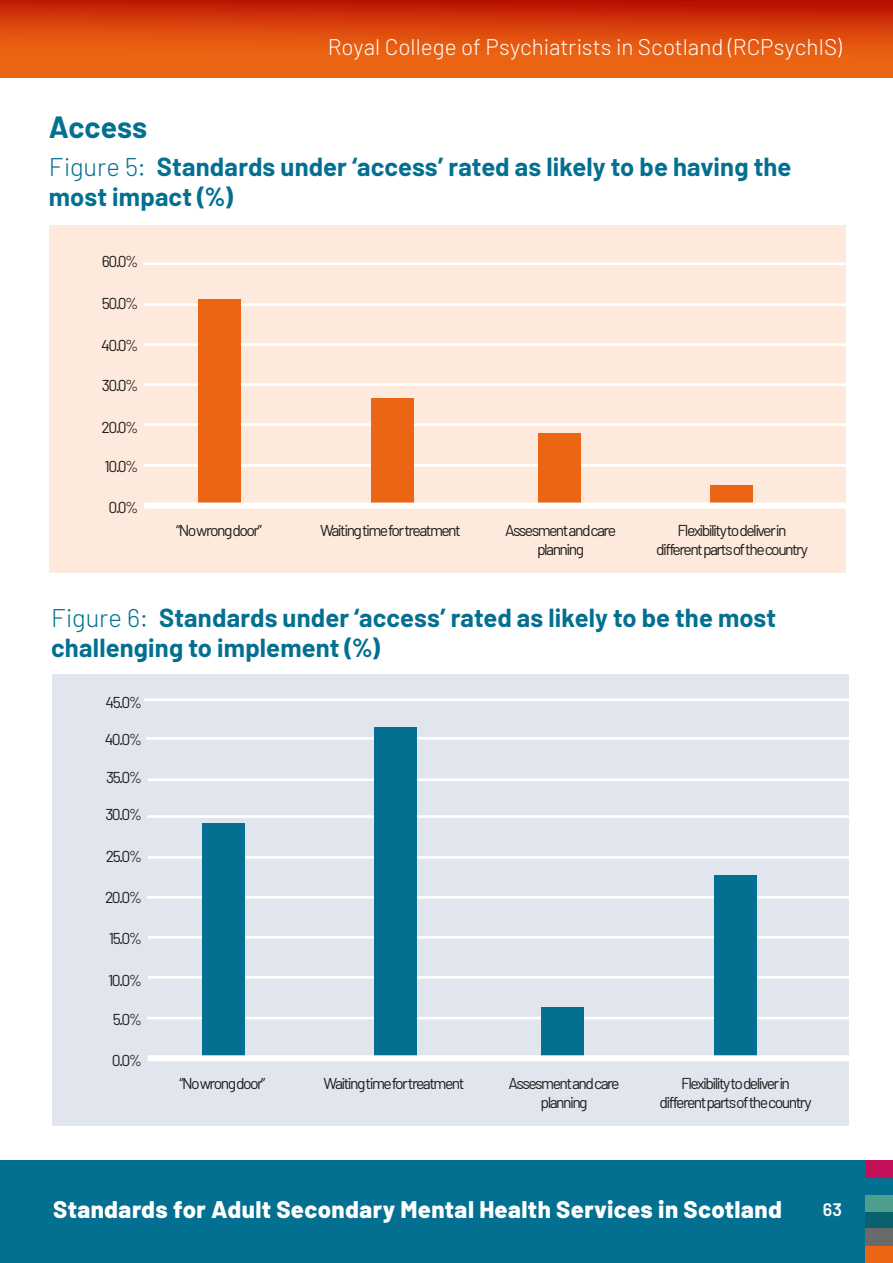
<style>
.page{position:relative;width:893px;height:1263px;background:#fff}
.page>*{position:absolute;margin:0;border:0;box-sizing:border-box;transform-origin:0 0}
.t1{font:700 30px "Barlow";color:#037091}
.t2{font:700 25.5px/30.6px "Barlow";letter-spacing:.005em;color:#037091}
.t3{font:800 24px "Barlow";letter-spacing:.015em;color:#fff}
.t4{font:300 22.5px "Barlow";color:#fff}
.t5{font:600 18px "Barlow";color:#fff}
.t6{font:15.75px/18.9px "Barlow";letter-spacing:-.1em;color:#1d1d1b;text-align:center}
.s1{font-weight:300}
</style>
<div class="page">
<div style="left:0;top:0;width:893px;height:77px;background:#ec6514"></div>
<div style="left:0;top:0;width:893px;height:63px;background:linear-gradient(to bottom,#bf1803,#f47216)"></div>
<div style="left:0;top:1160px;width:893px;height:103px;background:#037091"></div>
<div style="left:865px;top:1211px;width:28px;height:18px;background:#09616e"></div>
<div style="left:865px;top:1194px;width:28px;height:17px;background:#4f9e8d"></div>
<div style="left:865px;top:1229px;width:28px;height:17px;background:#6a6a6a"></div>
<div style="left:865px;top:1246px;width:28px;height:17px;background:#ec6514"></div>
<div style="left:865px;top:1177px;width:28px;height:18px;background:#037091"></div>
<div style="left:865px;top:1160px;width:28px;height:17px;background:#c40f5a"></div>
<div style="left:49px;top:225px;width:796px;height:348px;background:#fdeadc"></div>
<hr style="left:144px;top:464px;width:749px;height:3px;background:#fff">
<hr style="left:145px;top:423px;width:748px;height:3px;background:#fff">
<hr style="left:145px;top:383px;width:748px;height:3px;background:#fff">
<hr style="left:144px;top:343px;width:749px;height:3px;background:#fff">
<hr style="left:145px;top:303px;width:748px;height:3px;background:#fff">
<hr style="left:144px;top:262px;width:749px;height:3px;background:#fff">
<div style="left:199px;top:299px;width:42px;height:206px;background:#ec6514"></div>
<div style="left:371px;top:399px;width:42px;height:105px;background:#ec6514"></div>
<div style="left:538px;top:433px;width:42px;height:71px;background:#ec6514"></div>
<div style="left:711px;top:485px;width:42px;height:20px;background:#ec6514"></div>
<div style="left:144px;top:502px;width:749px;height:6px;background:#fff"></div>
<div style="left:52px;top:675px;width:797px;height:451px;background:#e1e6ee"></div>
<hr style="left:148px;top:778px;width:745px;height:3px;background:#fff">
<hr style="left:146px;top:737px;width:747px;height:3px;background:#fff">
<hr style="left:144px;top:698px;width:749px;height:3px;background:#fff">
<hr style="left:147px;top:1017px;width:746px;height:2px;background:#fff">
<hr style="left:148px;top:976px;width:745px;height:2px;background:#fff">
<hr style="left:148px;top:936px;width:745px;height:2px;background:#fff">
<hr style="left:147px;top:896px;width:746px;height:3px;background:#fff">
<hr style="left:148px;top:856px;width:745px;height:3px;background:#fff">
<hr style="left:147px;top:815px;width:746px;height:3px;background:#fff">
<div style="left:202px;top:823px;width:43px;height:235px;background:#037091"></div>
<div style="left:374px;top:727px;width:43px;height:330px;background:#037091"></div>
<div style="left:541px;top:1007px;width:43px;height:50px;background:#037091"></div>
<div style="left:714px;top:875px;width:43px;height:183px;background:#037091"></div>
<div style="left:148px;top:1055px;width:745px;height:6px;background:#fff"></div>
<h3 class="t4" style="left:328px;top:33px;width:515px">Royal College of Psychiatrists in Scotland (RCPsychIS)</h3>
<h1 class="t1" style="left:49px;top:105px;width:100px">Access</h1>
<h2 class="t2" style="left:49px;top:149px;width:744px"><span class="s1">Figure 5:</span> Standards under ‘access’ rated as likely to be having the most impact (%)</h2>
<p class="t6" style="left:102px;top:252px;width:38px">60.0%</p>
<p class="t6" style="left:102px;top:294px;width:38px">50.0%</p>
<p class="t6" style="left:101px;top:335px;width:39px">40.0%</p>
<p class="t6" style="left:102px;top:376px;width:38px">30.0%</p>
<p class="t6" style="left:102px;top:417px;width:39px">20.0%</p>
<p class="t6" style="left:105px;top:457px;width:36px">10.0%</p>
<p class="t6" style="left:108px;top:497px;width:32px">0.0%</p>
<p class="t6" style="left:176px;top:520px;width:87px">“No wrong door”</p>
<p class="t6" style="left:320px;top:520px;width:142px">Waiting time for treatment</p>
<p class="t6" style="left:505px;top:520px;width:113px">Assesment and care planning</p>
<p class="t6" style="left:656px;top:520px;width:154px">Flexibility to deliver in different parts of the country</p>
<h2 class="t2" style="left:51px;top:600px;width:727px"><span class="s1">Figure 6:</span> Standards under ‘access’ rated as likely to be the most challenging to implement (%)</h2>
<p class="t6" style="left:106px;top:692px;width:38px">45.0%</p>
<p class="t6" style="left:105px;top:729px;width:39px">40.0%</p>
<p class="t6" style="left:106px;top:767px;width:37px">35.0%</p>
<p class="t6" style="left:105px;top:804px;width:38px">30.0%</p>
<p class="t6" style="left:106px;top:846px;width:38px">25.0%</p>
<p class="t6" style="left:105px;top:888px;width:39px">20.0%</p>
<p class="t6" style="left:109px;top:928px;width:35px">15.0%</p>
<p class="t6" style="left:108px;top:970px;width:36px">10.0%</p>
<p class="t6" style="left:113px;top:1010px;width:31px">5.0%</p>
<p class="t6" style="left:112px;top:1050px;width:32px">0.0%</p>
<p class="t6" style="left:180px;top:1073px;width:87px">“No wrong door”</p>
<p class="t6" style="left:324px;top:1073px;width:142px">Waiting time for treatment</p>
<p class="t6" style="left:509px;top:1073px;width:113px">Assesment and care planning</p>
<p class="t6" style="left:660px;top:1073px;width:154px">Flexibility to deliver in different parts of the country</p>
<h3 class="t3" style="left:53px;top:1194px;width:730px">Standards for Adult Secondary Mental Health Services in Scotland</h3>
<p class="t5" style="left:823px;top:1196px;width:21px">63</p>
</div>
